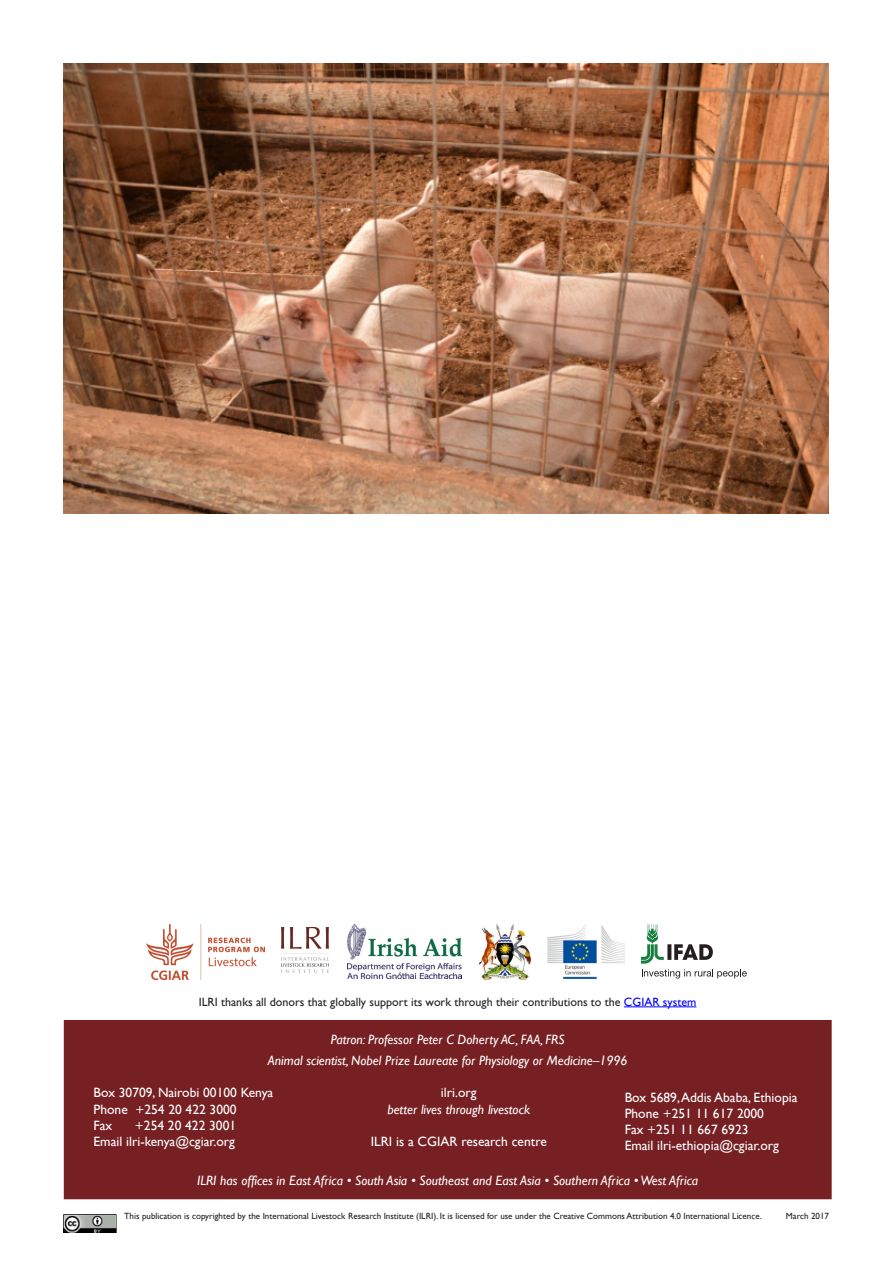
<style>
.page{position:relative;width:893px;height:1263px;background:#fff}
.page>*{position:absolute;margin:0;border:0;box-sizing:border-box;transform-origin:0 0}
.Table_text{font:italic 13.5px/21px "Gill Sans";color:#fff;text-align:center}
.Table_text-2{font:13.5px/16.2px "Gill Sans";color:#fff}
.t1{font:12px "Gill Sans";color:#231f20}
.address{font:9px "Gill Sans";color:#231f20}
.s1{color:#00f}
.s2{font-style:normal}
</style>
<div class="page">
<img style="left:64px;top:1214px;width:53px;height:19px">
<hr style="left:624px;top:1006px;width:72px;height:1px;background:#00f">
<div style="left:64px;top:1020px;width:768px;height:179px;background:#762023"></div>
<img style="left:63px;top:63px;width:766px;height:450px">
<img style="left:282px;top:927px;width:46px;height:45px">
<img style="left:147px;top:924px;width:117px;height:55px">
<img style="left:347px;top:925px;width:115px;height:53px">
<img style="left:479px;top:924px;width:52px;height:55px">
<img style="left:547px;top:925px;width:78px;height:54px">
<svg style="left:641px;top:924px;width:106px;height:54px"></svg>
<p class="t1" style="left:199px;top:995px;width:499px">ILRI thanks all donors that globally support its work through their contributions to the <span class="s1">CGIAR system</span></p>
<p class="Table_text" style="left:268px;top:1029px;width:361px">Patron: Professor Peter C Doherty AC, FAA, FRS<br>Animal scientist, Nobel Prize Laureate for Physiology or Medicine–1996</p>
<p class="Table_text-2" style="left:94px;top:1084px;width:181px">Box 30709, Nairobi 00100 Kenya<br>Phone +254 20 422 3000<br>Fax</p>
<p class="Table_text" style="left:387px;top:1084px;width:144px;line-height:16.2px"><span class="s2">ilri.org<br></span>better lives through livestock</p>
<p class="Table_text-2" style="left:371px;top:1133px;width:178px">ILRI is a CGIAR research centre</p>
<p class="Table_text-2" style="left:625px;top:1089px;width:174px">Box 5689, Addis Ababa, Ethiopia<br>Phone +251 11 617 2000<br>Fax +251 11 667 6923<br>Email ilri-ethiopia@cgiar.org</p>
<p class="Table_text" style="left:197px;top:1169px;width:503px">ILRI has offices in East Africa • South Asia • Southeast and East Asia • Southern Africa • West Africa</p>
<p class="Table_text-2" style="left:94px;top:1117px;width:144px;text-align:right">+254 20 422 3001<br>Email ilri-kenya@cgiar.org</p>
<p class="address" style="left:124px;top:1210px;width:639px">This publication is copyrighted by the International Livestock Research Institute (ILRI). It is licensed for use under the Creative Commons Attribution 4.0 International Licence.</p>
<p class="address" style="left:786px;top:1210px;width:45px">March 2017</p>
</div>
